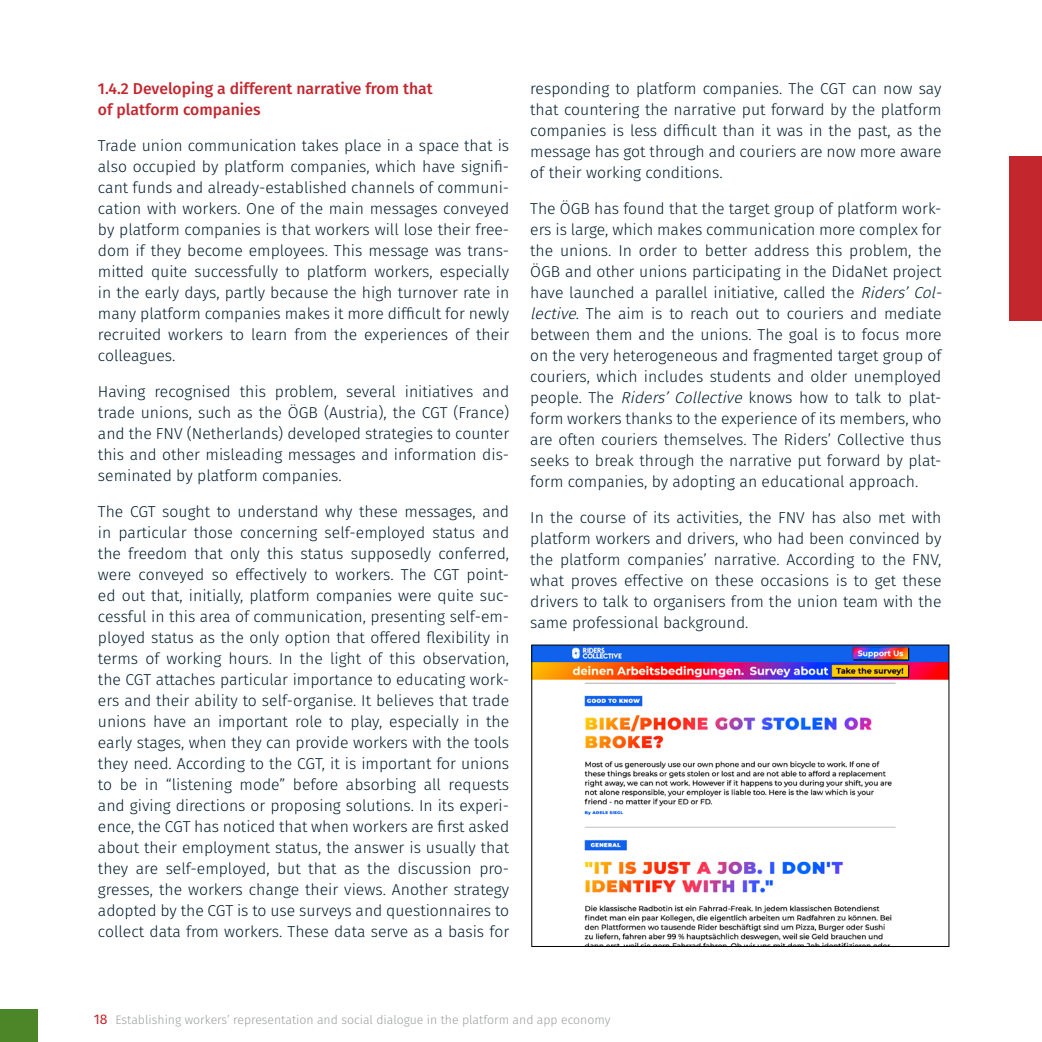
<style>
.page{position:relative;width:1042px;height:1042px;background:#fff}
.page>*{position:absolute;margin:0;border:0;box-sizing:border-box;transform-origin:0 0}
.t1{font:300 15.75px/21px "Fira Sans";color:#021d2e;text-align:justify}
.t2{font:500 15.75px/21px "Fira Sans";color:#c4262e}
.t3{font:300 12.25px "Fira Sans";color:#9c9e9f}
.s1{font-style:italic}
.s2{font-weight:400;font-size:14px;color:#c4262e}
</style>
<div class="page">
<hr style="left:1041px;top:0;width:1px;height:32px;background:#4d8629">
<div style="left:0;top:1009px;width:38px;height:33px;background:#4d8629"></div>
<div style="left:1009px;top:156px;width:33px;height:165px;background:#c4262e"></div>
<img style="left:533px;top:647px;width:414px;height:298px">
<div style="left:531px;top:645px;width:418px;height:302px;border:1px solid #000"></div>
<p class="t2" style="left:98px;top:77px;width:336px">1.4.2 Developing a different narrative from that of platform companies</p>
<p class="t1" style="left:98px;top:135px;width:413px">Trade union communication takes place in a space that is also occupied by platform companies, which have signifi&shy;cant funds and already-established channels of communi&shy;cation with workers. One of the main messages conveyed by platform companies is that workers will lose their free&shy;dom if they become employees. This message was trans&shy;mitted quite successfully to platform workers, especially in the early days, partly because the high turnover rate in many platform companies makes it more difficult for newly recruited workers to learn from the experiences of their colleagues.</p>
<p class="t1" style="left:98px;top:380px;width:413px">Having recognised this problem, several initiatives and trade unions, such as the ÖGB (Austria), the CGT (France) and the FNV (Netherlands) developed strategies to counter this and other misleading messages and information dis&shy;seminated by platform companies.</p>
<p class="t1" style="left:98px;top:500px;width:413px">The CGT sought to understand why these messages, and in particular those concerning self-employed status and the freedom that only this status supposedly conferred, were conveyed so effectively to workers. The CGT point&shy;ed out that, initially, platform companies were quite suc&shy;cessful in this area of communication, presenting self-em&shy;ployed status as the only option that offered flexibility in terms of working hours. In the light of this observation, the CGT attaches particular importance to educating work&shy;ers and their ability to self-organise. It believes that trade unions have an important role to play, especially in the early stages, when they can provide workers with the tools they need. According to the CGT, it is important for unions to be in “listening mode” before absorbing all requests and giving directions or proposing solutions. In its experi&shy;ence, the CGT has noticed that when workers are first asked about their employment status, the answer is usually that they are self-employed, but that as the discussion pro&shy;gresses, the workers change their views. Another strategy adopted by the CGT is to use surveys and questionnaires to collect data from workers. These data serve as a basis for</p>
<p class="t1" style="left:530px;top:78px;width:413px">responding to platform companies. The CGT can now say that countering the narrative put forward by the platform companies is less difficult than it was in the past, as the message has got through and couriers are now more aware of their working conditions.</p>
<p class="t1" style="left:530px;top:197px;width:417px;text-align:left">The ÖGB has found that the target group of platform work&shy;ers is large, which makes communication more complex for the unions. In order to better address this problem, the ÖGB and other unions participating in the DidaNet project have launched a parallel initiative, called the <span class="s1">Riders’ Col&shy;lective</span>. The aim is to reach out to couriers and mediate between them and the unions. The goal is to focus more on the very heterogeneous and fragmented target group of couriers, which includes students and older unemployed people. The <span class="s1">Riders’ Collective</span> knows how to talk to plat&shy;form workers thanks to the experience of its members, who are often couriers themselves. The Riders’ Collective thus seeks to break through the narrative put forward by plat&shy;form companies, by adopting an educational approach.</p>
<p class="t1" style="left:530px;top:507px;width:413px">In the course of its activities, the FNV has also met with platform workers and drivers, who had been convinced by the platform companies’ narrative. According to the FNV, what proves effective on these occasions is to get these drivers to talk to organisers from the union team with the same professional background.</p>
<p class="t3" style="left:94px;top:1011px;width:518px"><span class="s2">18</span> Establishing workers’ representation and social dialogue in the platform and app economy</p>
</div>
